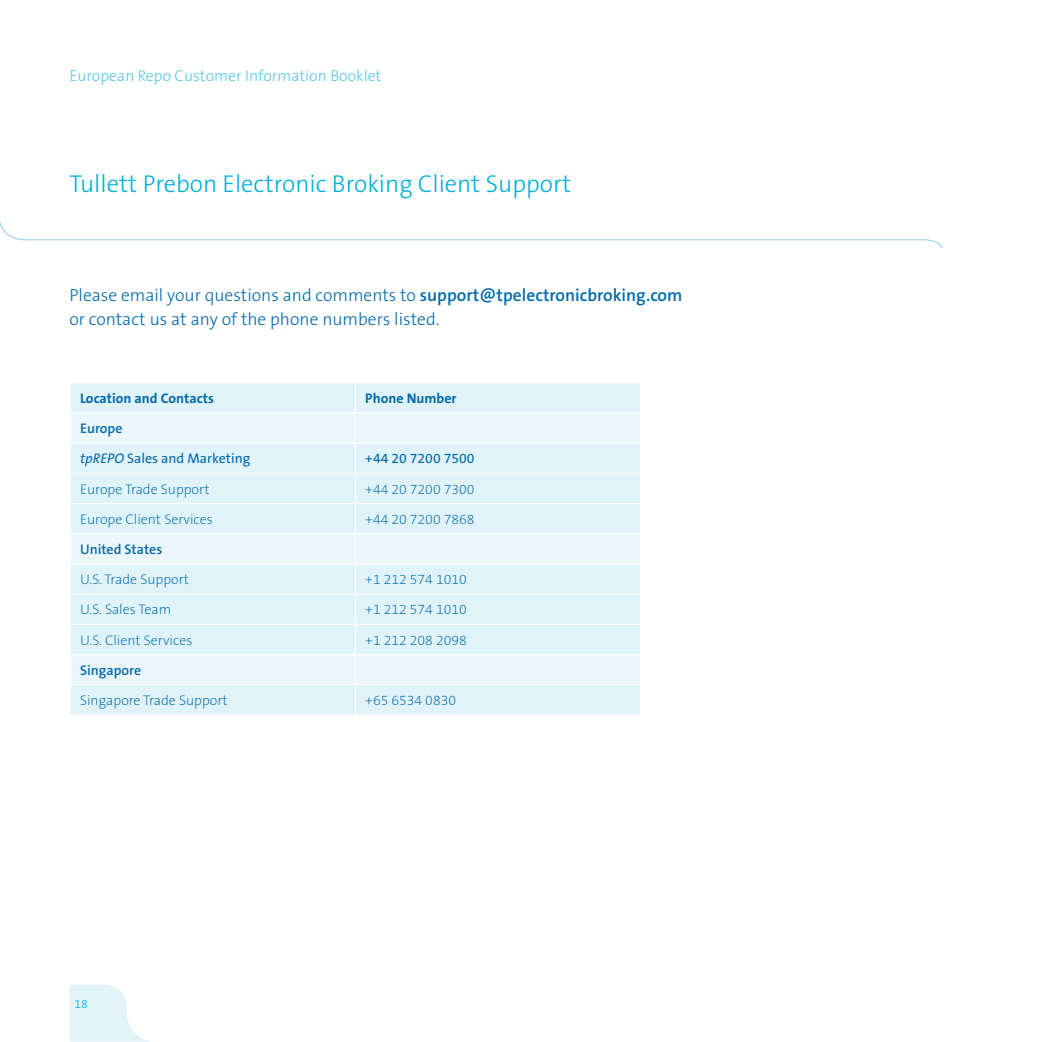
<style>
.page{position:relative;width:1042px;height:1042px;background:#fff}
.page>*{position:absolute;margin:0;border:0;box-sizing:border-box;transform-origin:0 0}
.t1{font:300 24.5px "The Sans B3";color:#00afda}
.t2{font:300 17.5px/24.5px "The Sans B3";color:#036aab}
.t3{font:300 15.75px "The Sans B3";color:#56c8e7}
.t4{font:200 14px "The Sans B2";color:#036aab}
.t5{font:14px "The Sans B5 Plain";color:#036aab}
.t6{font:700 14px "The Sans B7";color:#036aab}
.t7{font:600 14px "The Sans B6";color:#036aab}
.t8{font:300 12.25px "The Sans B3";color:#00afda}
.s1{font-family:"The Sans B6";font-weight:600}
.s2{font-style:italic}
</style>
<div class="page">
<svg style="left:69px;top:985px;width:83px;height:57px"></svg>
<svg style="left:0;top:221px;width:943px;height:27px"></svg>
<div style="left:71px;top:383px;width:569px;height:331px;background:#e0f3f9"></div>
<svg style="left:71px;top:413px;width:569px;height:271px;fill:#e0f3f9"></svg>
<hr style="left:69px;top:412px;width:286px;height:1px;background:#fff">
<hr style="left:355px;top:412px;width:286px;height:1px;background:#fff">
<hr style="left:69px;top:442px;width:286px;height:2px;background:#fff">
<hr style="left:355px;top:442px;width:286px;height:2px;background:#fff">
<hr style="left:69px;top:473px;width:286px;height:1px;background:#fff">
<hr style="left:355px;top:473px;width:286px;height:1px;background:#fff">
<hr style="left:69px;top:503px;width:286px;height:1px;background:#fff">
<hr style="left:355px;top:503px;width:286px;height:1px;background:#fff">
<hr style="left:69px;top:533px;width:286px;height:1px;background:#fff">
<hr style="left:355px;top:533px;width:286px;height:1px;background:#fff">
<hr style="left:69px;top:563px;width:286px;height:1px;background:#fff">
<hr style="left:355px;top:563px;width:286px;height:1px;background:#fff">
<hr style="left:69px;top:593px;width:286px;height:2px;background:#fff">
<hr style="left:355px;top:593px;width:286px;height:2px;background:#fff">
<hr style="left:69px;top:624px;width:286px;height:1px;background:#fff">
<hr style="left:355px;top:624px;width:286px;height:1px;background:#fff">
<hr style="left:69px;top:654px;width:286px;height:1px;background:#fff">
<hr style="left:355px;top:654px;width:286px;height:1px;background:#fff">
<hr style="left:69px;top:684px;width:286px;height:1px;background:#fff">
<hr style="left:355px;top:684px;width:286px;height:1px;background:#fff">
<svg style="left:355px;top:383px;width:1px;height:331px"></svg>
<p class="t3" style="left:69px;top:67px;width:313px">European Repo Customer Information Booklet</p>
<h1 class="t1" style="left:69px;top:170px;width:503px">Tullett Prebon Electronic Broking Client Support</h1>
<p class="t2" style="left:69px;top:283px;width:614px">Please email your questions and comments to <span class="s1">support@tpelectronicbroking.com </span>or contact us at any of the phone numbers listed.</p>
<p class="t6" style="left:80px;top:391px;width:135px">Location and Contacts</p>
<p class="t6" style="left:365px;top:391px;width:93px">Phone Number</p>
<p class="t7" style="left:80px;top:421px;width:44px">Europe</p>
<p class="t5" style="left:80px;top:451px;width:172px"><span class="s2">tpREPO</span> Sales and Marketing</p>
<p class="t5" style="left:365px;top:451px;width:111px">+44 20 7200 7500</p>
<p class="t4" style="left:80px;top:481px;width:131px">Europe Trade Support</p>
<p class="t4" style="left:365px;top:481px;width:111px">+44 20 7200 7300</p>
<p class="t4" style="left:80px;top:511px;width:134px">Europe Client Services</p>
<p class="t4" style="left:365px;top:511px;width:111px">+44 20 7200 7868</p>
<p class="t7" style="left:80px;top:542px;width:84px">United States</p>
<p class="t4" style="left:80px;top:572px;width:111px">U.S. Trade Support</p>
<p class="t4" style="left:365px;top:572px;width:103px">+1 212 574 1010</p>
<p class="t4" style="left:80px;top:602px;width:93px">U.S. Sales Team</p>
<p class="t4" style="left:365px;top:602px;width:103px">+1 212 574 1010</p>
<p class="t4" style="left:80px;top:632px;width:114px">U.S. Client Services</p>
<p class="t4" style="left:365px;top:632px;width:103px">+1 212 208 2098</p>
<p class="t7" style="left:80px;top:662px;width:63px">Singapore</p>
<p class="t4" style="left:80px;top:693px;width:149px">Singapore Trade Support</p>
<p class="t4" style="left:365px;top:693px;width:92px">+65 6534 0830</p>
<p class="t8" style="left:74px;top:997px;width:15px">18</p>
</div>
